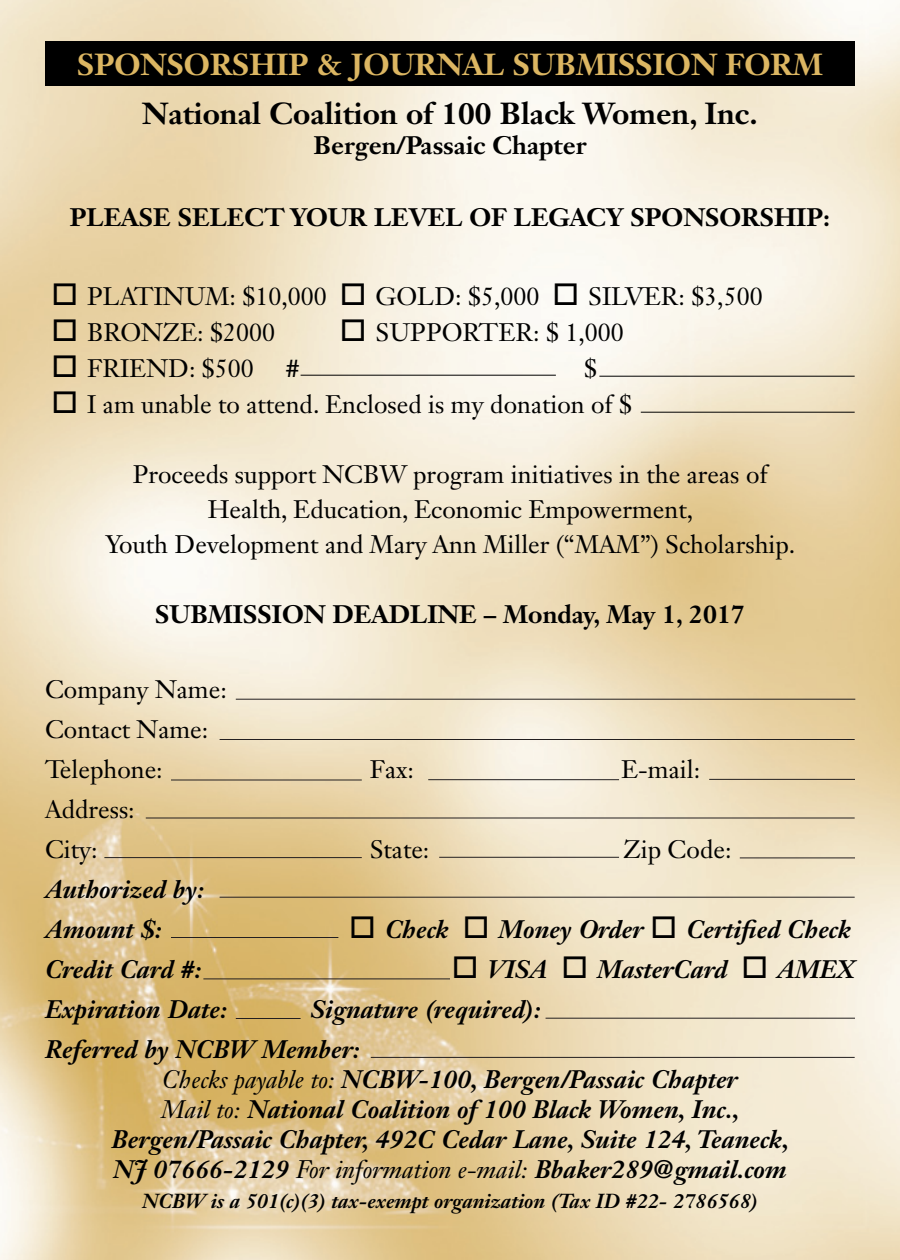
<style>
.page{position:relative;width:900px;height:1260px;background:#fff}
.page>*{position:absolute;margin:0;border:0;box-sizing:border-box;transform-origin:0 0}
.t1{font:700 30px "Janson Text LT Std";color:#000}
.t2{font:700 30px "Janson Text LT Std";color:#dcb662}
.t3{font:25px "Janson Text LT Std";color:#000}
.t4{font:italic 700 25px "Janson Text LT Std";color:#000}
.t5{font:700 25px "Janson Text LT Std";color:#000}
.t6{font:italic 700 20px "Janson Text LT Std";color:#000}
.s1{font-weight:400}
</style>
<div class="page">
<img style="left:0;top:0;width:900px;height:1260px">
<div style="left:45px;top:42px;width:810px;height:45px;background:#000"></div>
<hr style="left:599px;top:376px;width:256px;height:1px;background:#000">
<hr style="left:301px;top:375px;width:255px;height:1px;background:#000">
<hr style="left:641px;top:412px;width:214px;height:1px;background:#000">
<hr style="left:236px;top:699px;width:619px;height:1px;background:#231f20">
<hr style="left:220px;top:739px;width:635px;height:1px;background:#231f20">
<hr style="left:171px;top:780px;width:191px;height:1px;background:#231f20">
<hr style="left:428px;top:779px;width:191px;height:1px;background:#231f20">
<hr style="left:709px;top:779px;width:146px;height:1px;background:#231f20">
<hr style="left:146px;top:818px;width:709px;height:1px;background:#231f20">
<hr style="left:104px;top:857px;width:258px;height:1px;background:#231f20">
<hr style="left:439px;top:857px;width:180px;height:1px;background:#231f20">
<hr style="left:740px;top:857px;width:115px;height:1px;background:#231f20">
<hr style="left:220px;top:897px;width:635px;height:1px;background:#231f20">
<hr style="left:171px;top:937px;width:167px;height:1px;background:#231f20">
<hr style="left:203px;top:978px;width:247px;height:1px;background:#231f20">
<hr style="left:236px;top:1018px;width:65px;height:1px;background:#231f20">
<hr style="left:546px;top:1018px;width:309px;height:1px;background:#231f20">
<hr style="left:371px;top:1057px;width:484px;height:1px;background:#231f20">
<p class="t2" style="left:77px;top:46px;width:747px">SPONSORSHIP &amp; JOURNAL SUBMISSION FORM</p>
<p class="t1" style="left:142px;top:94px;width:617px">National Coalition of 100 Black Women, Inc.</p>
<p class="t5" style="left:314px;top:129px;width:274px">Bergen/Passaic Chapter</p>
<p class="t5" style="left:70px;top:202px;width:762px">PLEASE SELECT YOUR LEVEL OF LEGACY SPONSORSHIP:</p>
<p class="t3" style="left:51px;top:280px;width:713px">□ PLATINUM: $10,000 □ GOLD: $5,000 □ SILVER: $3,500</p>
<p class="t3" style="left:51px;top:316px;width:225px">□ BRONZE: $2000</p>
<p class="t3" style="left:340px;top:316px;width:286px">□ SUPPORTER: $ 1,000</p>
<p class="t3" style="left:51px;top:352px;width:204px">□ FRIEND: $500</p>
<p class="t3" style="left:286px;top:352px;width:14px">#</p>
<p class="t3" style="left:584px;top:352px;width:14px">$</p>
<p class="t3" style="left:51px;top:388px;width:582px">□ I am unable to attend. Enclosed is my donation of $</p>
<p class="t3" style="left:133px;top:458px;width:636px">Proceeds support NCBW program initiatives in the areas of</p>
<p class="t3" style="left:208px;top:493px;width:487px">Health, Education, Economic Empowerment,</p>
<p class="t3" style="left:106px;top:528px;width:691px">Youth Development and Mary Ann Miller (“MAM”) Scholarship.</p>
<p class="t5" style="left:155px;top:598px;width:591px">SUBMISSION DEADLINE – Monday, May 1, 2017</p>
<p class="t3" style="left:45px;top:673px;width:183px">Company Name:</p>
<p class="t3" style="left:45px;top:713px;width:165px">Contact Name:</p>
<p class="t3" style="left:45px;top:753px;width:119px">Telephone:</p>
<p class="t3" style="left:370px;top:753px;width:45px">Fax:</p>
<p class="t3" style="left:621px;top:753px;width:81px">E-mail:</p>
<p class="t3" style="left:45px;top:793px;width:91px">Address:</p>
<p class="t3" style="left:45px;top:833px;width:54px">City:</p>
<p class="t3" style="left:370px;top:833px;width:61px">State:</p>
<p class="t3" style="left:624px;top:833px;width:109px">Zip Code:</p>
<p class="t4" style="left:45px;top:873px;width:160px">Authorized by:</p>
<p class="t4" style="left:45px;top:913px;width:118px">Amount $:</p>
<p class="t4" style="left:349px;top:913px;width:503px">□ Check □ Money Order □ Certified Check</p>
<p class="t4" style="left:45px;top:953px;width:158px">Credit Card #:</p>
<p class="t4" style="left:452px;top:953px;width:405px">□ VISA □ MasterCard □ AMEX</p>
<p class="t4" style="left:45px;top:993px;width:184px">Expiration Date:</p>
<p class="t4" style="left:310px;top:993px;width:232px">Signature (required):</p>
<p class="t4" style="left:45px;top:1033px;width:316px">Referred by NCBW Member:</p>
<p class="t4" style="left:162px;top:1063px;width:577px"><span class="s1">Checks payable to:</span> NCBW-100, Bergen/Passaic Chapter</p>
<p class="t4" style="left:161px;top:1093px;width:580px"><span class="s1">Mail to:</span> National Coalition of 100 Black Women, Inc.,</p>
<p class="t4" style="left:112px;top:1123px;width:679px">Bergen/Passaic Chapter, 492C Cedar Lane, Suite 124, Teaneck,</p>
<p class="t4" style="left:113px;top:1153px;width:675px">NJ 07666-2129 <span class="s1">For information e-mail:</span> Bbaker289@gmail.com</p>
<p class="t6" style="left:142px;top:1188px;width:617px">NCBW is a 501(c)(3) tax-exempt organization (Tax ID #22- 2786568)</p>
</div>
